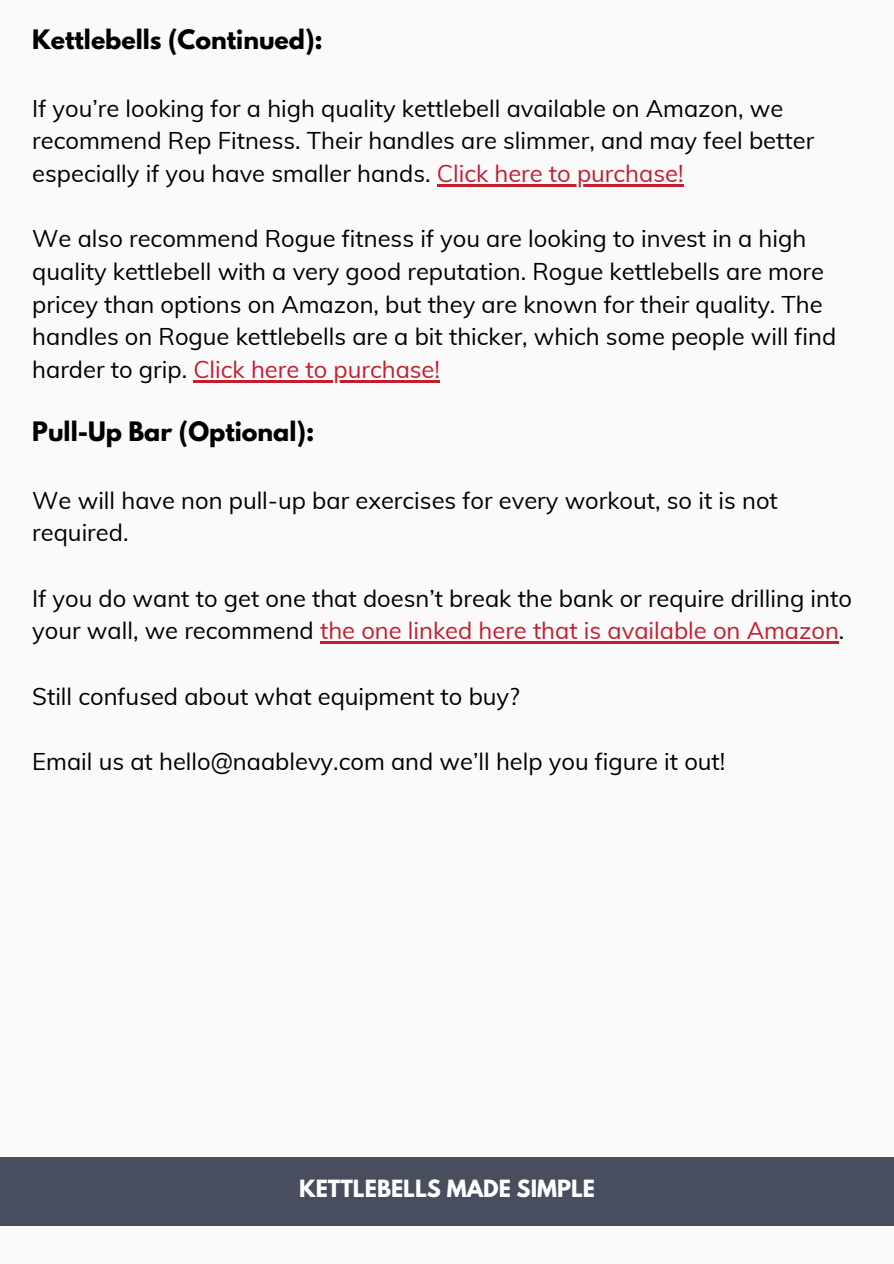
<style>
.page{position:relative;width:894px;height:1264px;background:#fff}
.page>*{position:absolute;margin:0;border:0;box-sizing:border-box;transform-origin:0 0}
.t1{font:23.7px/32.7px "Muli";color:#000}
.t2{font:700 23.7px "League Spartan";color:#000}
.t3{font:700 21px "League Spartan";color:#fff}
.s1{color:#c11f2f}
</style>
<div class="page">
<div style="left:0;top:0;width:893px;height:1263px;background:#fafafa"></div>
<hr style="left:436px;top:184px;width:247px;height:3px;background:#c11f2f">
<hr style="left:193px;top:380px;width:247px;height:2px;background:#c11f2f">
<hr style="left:320px;top:641px;width:518px;height:3px;background:#c11f2f">
<div style="left:0;top:1157px;width:893px;height:68px;background:#494e5e"></div>
<p class="t2" style="left:32px;top:28px;width:292px">Kettlebells (Continued):</p>
<p class="t1" style="left:32px;top:91px;width:783px">If you’re looking for a high quality kettlebell available on Amazon, we recommend Rep Fitness. Their handles are slimmer, and may feel better especially if you have smaller hands. <span class="s1">Click here to purchase!</span></p>
<p class="t1" style="left:32px;top:222px;width:805px">We also recommend Rogue fitness if you are looking to invest in a high quality kettlebell with a very good reputation. Rogue kettlebells are more pricey than options on Amazon, but they are known for their quality. The handles on Rogue kettlebells are a bit thicker, which some people will find harder to grip. <span class="s1">Click here to purchase!</span></p>
<p class="t2" style="left:32px;top:420px;width:283px">Pull-Up Bar (Optional):</p>
<p class="t1" style="left:32px;top:483px;width:746px">We will have non pull-up bar exercises for every workout, so it is not required.</p>
<p class="t1" style="left:32px;top:581px;width:820px">If you do want to get one that doesn’t break the bank or require drilling into your wall, we recommend <span class="s1">the one linked here that is available on Amazon</span>.</p>
<p class="t1" style="left:32px;top:679px;width:489px">Still confused about what equipment to buy?</p>
<p class="t1" style="left:32px;top:744px;width:694px">Email us at hello@naablevy.com and we’ll help you figure it out!</p>
<p class="t3" style="left:299px;top:1177px;width:297px">KETTLEBELLS MADE SIMPLE</p>
</div>
